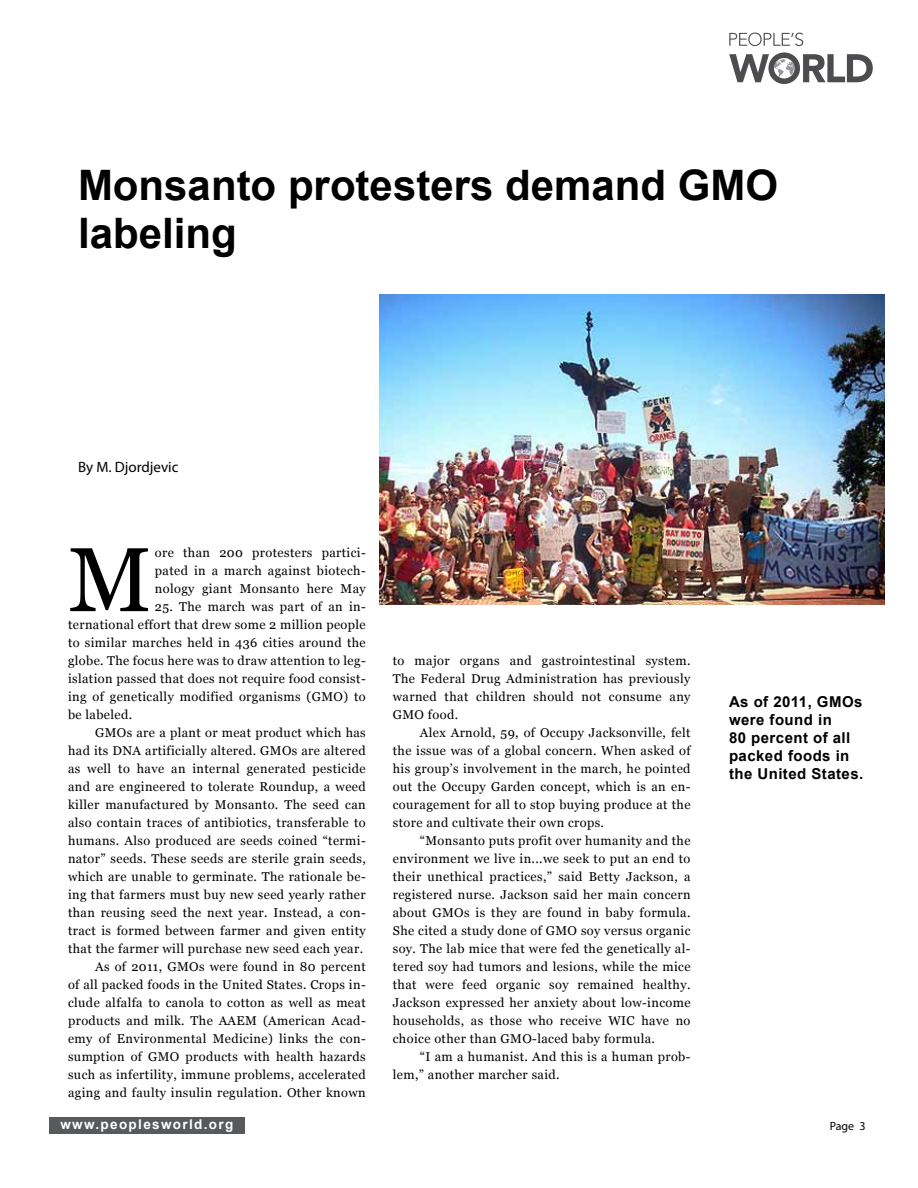
<style>
.page{position:relative;width:918px;height:1188px;background:#fff}
.page>*{position:absolute;margin:0;border:0;box-sizing:border-box;transform-origin:0 0}
.t1{font:90.75px "Georgia";color:#000}
.t2{font:700 42px/48px "Arial";color:#000}
.t3{font:700 15px/18px "Arial";letter-spacing:.03em;color:#000}
.t4{font:15px "Myriad Pro";color:#000}
.t5{font:700 13.5px "Arial";letter-spacing:.1em;color:#fff}
.t6{font:12.75px/18px "Georgia";letter-spacing:.03em;color:#000;text-align:justify}
.t7{font:12px "Myriad Pro";color:#000}
</style>
<div class="page">
<div style="left:49px;top:1118px;width:196px;height:16px;background:#58595b"></div>
<svg style="left:729px;top:33px;width:74px;height:13px"></svg>
<svg style="left:729px;top:52px;width:144px;height:32px"></svg>
<img style="left:379px;top:295px;width:506px;height:310px">
<h2 class="t2" style="left:78px;top:163px;width:702px">Monsanto protesters demand GMO labeling</h2>
<p class="t4" style="left:78px;top:457px;width:102px">By M. Djordjevic</p>
<h1 class="t1" style="left:68px;top:525px;width:86px">M</h1>
<p class="t6" style="left:155px;top:544px;width:212px">ore than 200 protesters partici&shy;pated in a march against biotech&shy;nology giant Monsanto here May</p>
<p class="t6" style="left:68px;top:598px;width:299px;text-indent:87px">25. The march was part of an in&shy;ternational effort that drew some 2 million people to similar marches held in 436 cities around the globe. The focus here was to draw attention to leg&shy;islation passed that does not require food consist&shy;ing of genetically modified organisms (GMO) to be labeled.</p>
<p class="t6" style="left:68px;top:724px;width:299px;text-align:right">GMOs are a plant or meat product which has<br>had its DNA artificially altered. GMOs are altered as well to have an internal generated pesticide and are engineered to tolerate Roundup, a weed killer manufactured by Monsanto. The seed can also contain traces of antibiotics, transferable to humans. Also produced are seeds coined “termi&shy;nator” seeds. These seeds are sterile grain seeds, which are unable to germinate. The rationale be&shy;ing that farmers must buy new seed yearly rather than reusing seed the next year. Instead, a con&shy;tract is formed between farmer and given entity that the farmer will purchase new seed each year.<br>As of 2011, GMOs were found in 80 percent<br>of all packed foods in the United States. Crops in&shy;clude alfalfa to canola to cotton as well as meat products and milk. The AAEM (American Acad&shy;emy of Environmental Medicine) links the con&shy;sumption of GMO products with health hazards such as infertility, immune problems, accelerated aging and faulty insulin regulation. Other known</p>
<p class="t5" style="left:60px;top:1116px;width:174px">www.peoplesworld.org</p>
<p class="t6" style="left:393px;top:652px;width:299px">to major organs and gastrointestinal system.<br>The Federal Drug Administration has previously warned that children should not consume any GMO food.</p>
<p class="t6" style="left:393px;top:724px;width:299px;text-indent:27px">Alex Arnold, 59, of Occupy Jacksonville, felt the issue was of a global concern. When asked of his group’s involvement in the march, he pointed out the Occupy Garden concept, which is an en&shy;couragement for all to stop buying produce at the store and cultivate their own crops.</p>
<p class="t6" style="left:393px;top:832px;width:299px;text-indent:27px">“Monsanto puts profit over humanity and the environment we live in...we seek to put an end to their unethical practices,” said Betty Jackson, a registered nurse. Jackson said her main concern about GMOs is they are found in baby formula.<br>She cited a study done of GMO soy versus organic soy. The lab mice that were fed the genetically al&shy;tered soy had tumors and lesions, while the mice that were feed organic soy remained healthy.<br>Jackson expressed her anxiety about low-income households, as those who receive WIC have no choice other than GMO-laced baby formula.</p>
<p class="t6" style="left:393px;top:1048px;width:299px;text-indent:27px">“I am a humanist. And this is a human prob&shy;lem,” another marcher said.</p>
<p class="t3" style="left:729px;top:693px;width:136px">As of 2011, GMOs were found in<br>80 percent of all packed foods in the United States.</p>
<p class="t7" style="left:830px;top:1118px;width:37px">Page 3</p>
</div>
